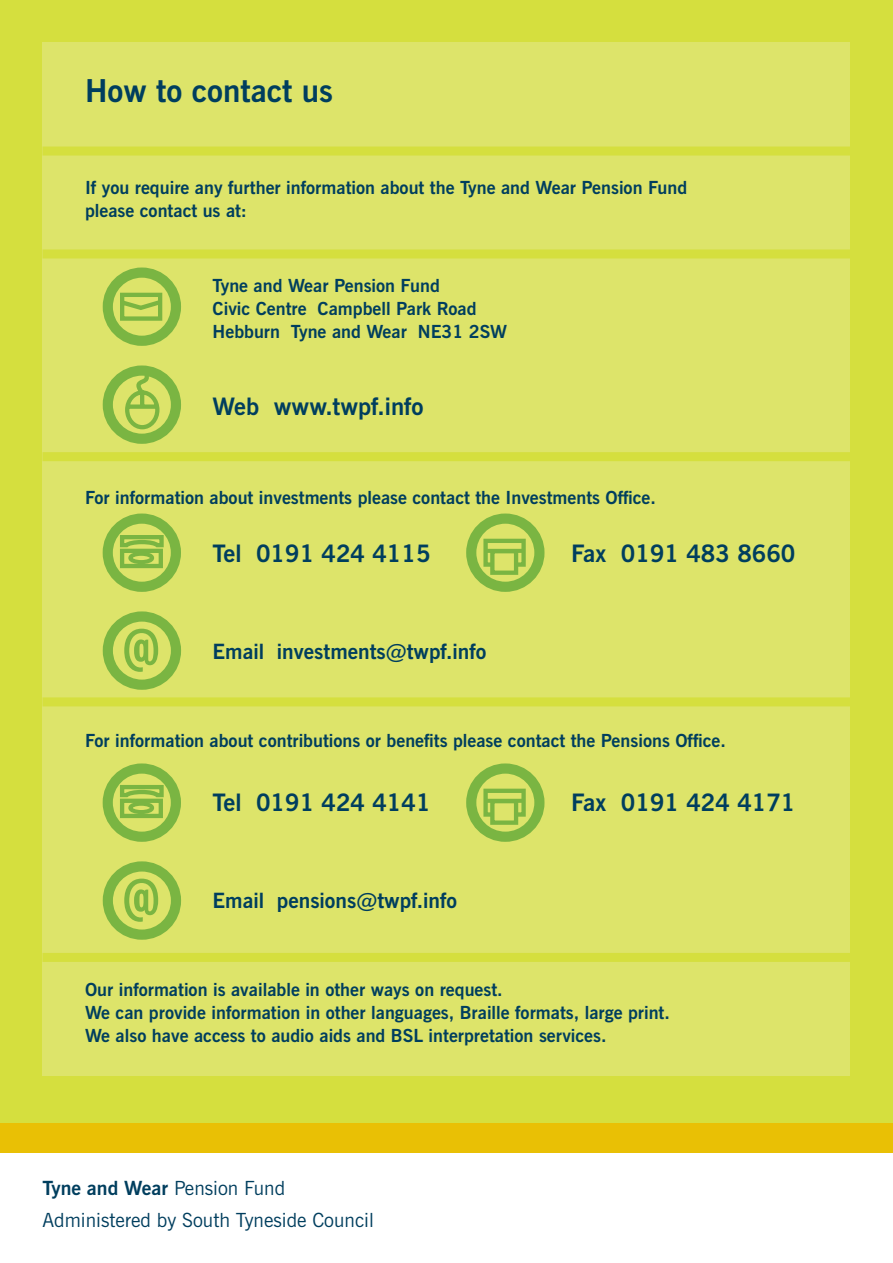
<style>
.page{position:relative;width:893px;height:1263px;background:#fff}
.page>*{position:absolute;margin:0;border:0;box-sizing:border-box;transform-origin:0 0}
.t1{font:700 31.5px "News Gothic BT";color:#003e5e}
.t2{font:700 24px "News Gothic BT";color:#003e5e}
.t3{font:700 21px "News Gothic BT";color:#003e5e}
.t4{font:19.5px/32px "News Gothic BT";color:#003e5e}
.t5{font:700 18px/23px "News Gothic BT";color:#003e5e}
.s1{font-weight:700}
</style>
<div class="page">
<div style="left:0;top:0;width:893px;height:1123px;background:#d5df3e"></div>
<div style="left:0;top:1123px;width:893px;height:29px;background:#e9c005"></div>
<div style="left:43px;top:43px;width:807px;height:1033px;background:#dde46a"></div>
<div style="left:43px;top:147px;width:813px;height:9px;background:#d5df3e"></div>
<div style="left:43px;top:249px;width:813px;height:9px;background:#d5df3e"></div>
<div style="left:43px;top:452px;width:813px;height:9px;background:#d5df3e"></div>
<div style="left:43px;top:697px;width:813px;height:9px;background:#d5df3e"></div>
<div style="left:43px;top:953px;width:813px;height:9px;background:#d5df3e"></div>
<svg style="left:117px;top:291px;width:46px;height:32px"></svg>
<div style="left:103px;top:267px;width:78px;height:79px;border:10px solid #7ab542;border-radius:50%"></div>
<div style="left:103px;top:365px;width:78px;height:79px;border:10px solid #7ab542;border-radius:50%"></div>
<svg style="left:123px;top:365px;width:39px;height:66px"></svg>
<div style="left:120px;top:549px;width:43px;height:19px;border:4px solid #7ab542"></div>
<div style="left:103px;top:513px;width:78px;height:79px;border:10px solid #7ab542;border-radius:50%"></div>
<svg style="left:118px;top:533px;width:63px;height:33px"></svg>
<svg style="left:102px;top:611px;width:79px;height:79px"></svg>
<svg style="left:466px;top:513px;width:79px;height:79px"></svg>
<div style="left:490px;top:549px;width:28px;height:26px;border:4px solid #7ab542"></div>
<div style="left:120px;top:799px;width:43px;height:19px;border:4px solid #7ab542"></div>
<div style="left:103px;top:763px;width:78px;height:79px;border:10px solid #7ab542;border-radius:50%"></div>
<svg style="left:118px;top:783px;width:63px;height:33px"></svg>
<svg style="left:102px;top:861px;width:79px;height:79px"></svg>
<svg style="left:466px;top:763px;width:79px;height:79px"></svg>
<div style="left:490px;top:799px;width:28px;height:26px;border:4px solid #7ab542"></div>
<h1 class="t1" style="left:85px;top:71px;width:250px">How to contact us</h1>
<p class="t5" style="left:85px;top:176px;width:604px">If you require any further information about the Tyne and Wear Pension Fund please contact us at:</p>
<p class="t5" style="left:213px;top:274px;width:296px">Tyne and Wear Pension Fund<br>Civic Centre Campbell Park Road<br>Hebburn Tyne and Wear NE31 2SW</p>
<h2 class="t2" style="left:213px;top:392px;width:213px">Web www.twpf.info</h2>
<p class="t5" style="left:85px;top:486px;width:572px">For information about investments please contact the Investments Office.</p>
<h2 class="t2" style="left:213px;top:539px;width:219px">Tel 0191 424 4115</h2>
<h2 class="t2" style="left:571px;top:539px;width:226px">Fax 0191 483 8660</h2>
<p class="t3" style="left:213px;top:638px;width:275px">Email investments@twpf.info</p>
<p class="t5" style="left:85px;top:729px;width:642px">For information about contributions or benefits please contact the Pensions Office.</p>
<h2 class="t2" style="left:213px;top:787px;width:219px">Tel 0191 424 4141</h2>
<h2 class="t2" style="left:571px;top:787px;width:226px">Fax 0191 424 4171</h2>
<p class="t3" style="left:213px;top:887px;width:246px">Email pensions@twpf.info</p>
<p class="t5" style="left:85px;top:978px;width:586px">Our information is available in other ways on request.<br>We can provide information in other languages, Braille formats, large print.<br>We also have access to audio aids and BSL interpretation services.</p>
<p class="t4" style="left:43px;top:1172px;width:333px"><span class="s1">Tyne and Wear</span> Pension Fund<br>Administered by South Tyneside Council</p>
</div>
